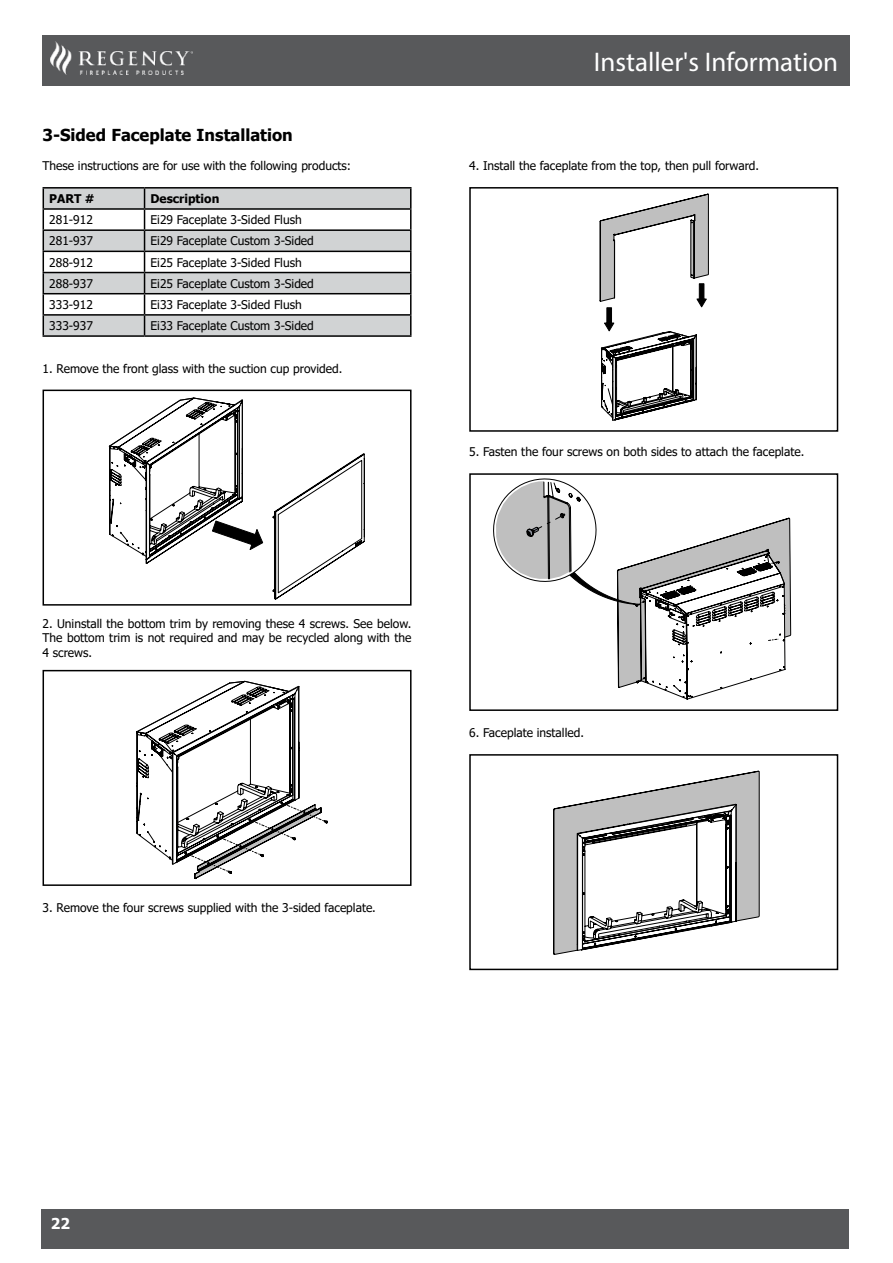
<style>
.page{position:relative;width:893px;height:1263px;background:#fff}
.page>*{position:absolute;margin:0;border:0;box-sizing:border-box;transform-origin:0 0}
.t1{font:27px "Myriad Pro";color:#fff}
.t2{font:700 16.5px "Tahoma";color:#000}
.t3{font:700 15px "Tahoma";color:#fff}
.t4{font:12px/14.4px "Tahoma";color:#000;text-align:justify}
.t5{font:700 12px "Tahoma";color:#000}
</style>
<div class="page">
<div style="left:41px;top:1209px;width:808px;height:39px;background:#58595b"></div>
<div style="left:42px;top:35px;width:808px;height:50px;background:#58595b"></div>
<img style="left:50px;top:42px;width:142px;height:33px">
<svg style="left:44px;top:189px;width:366px;height:146px;fill:#d1d3d4"></svg>
<hr style="left:43px;top:187px;width:102px;height:2px;background:#000">
<hr style="left:145px;top:187px;width:267px;height:2px;background:#000">
<hr style="left:43px;top:208px;width:102px;height:2px;background:#000">
<hr style="left:145px;top:208px;width:267px;height:2px;background:#000">
<svg style="left:410px;top:189px;width:2px;height:40px"></svg>
<hr style="left:43px;top:229px;width:102px;height:2px;background:#000">
<hr style="left:145px;top:229px;width:267px;height:2px;background:#000">
<hr style="left:410px;top:231px;width:2px;height:20px;background:#000">
<hr style="left:43px;top:251px;width:102px;height:1px;background:#000">
<hr style="left:145px;top:251px;width:267px;height:1px;background:#000">
<hr style="left:410px;top:252px;width:2px;height:20px;background:#000">
<hr style="left:43px;top:272px;width:102px;height:1px;background:#000">
<hr style="left:145px;top:272px;width:267px;height:1px;background:#000">
<hr style="left:410px;top:273px;width:2px;height:20px;background:#000">
<hr style="left:43px;top:293px;width:102px;height:1px;background:#000">
<hr style="left:145px;top:293px;width:267px;height:1px;background:#000">
<hr style="left:410px;top:294px;width:2px;height:20px;background:#000">
<hr style="left:43px;top:314px;width:102px;height:2px;background:#000">
<svg style="left:43px;top:189px;width:1px;height:146px"></svg>
<hr style="left:145px;top:314px;width:267px;height:2px;background:#000">
<svg style="left:144px;top:189px;width:1px;height:146px"></svg>
<svg style="left:410px;top:316px;width:2px;height:19px"></svg>
<hr style="left:43px;top:335px;width:102px;height:2px;background:#000">
<hr style="left:145px;top:335px;width:267px;height:2px;background:#000">
<svg style="left:145px;top:453px;width:219px;height:146px"></svg>
<svg style="left:109px;top:389px;width:154px;height:170px"></svg>
<div style="left:43px;top:390px;width:369px;height:216px;border:2px solid #000"></div>
<svg style="left:600px;top:194px;width:108px;height:226px"></svg>
<div style="left:469px;top:187px;width:369px;height:245px;border:2px solid #000"></div>
<svg style="left:137px;top:681px;width:191px;height:198px"></svg>
<div style="left:43px;top:670px;width:369px;height:216px;border:2px solid #000"></div>
<svg style="left:493px;top:478px;width:298px;height:222px"></svg>
<div style="left:469px;top:473px;width:369px;height:238px;border:2px solid #000"></div>
<svg style="left:553px;top:771px;width:206px;height:183px"></svg>
<div style="left:469px;top:754px;width:369px;height:216px;border:2px solid #000"></div>
<h2 class="t2" style="left:43px;top:123px;width:252px">3-Sided Faceplate Installation</h2>
<p class="t4" style="left:43px;top:159px;width:310px">These instructions are for use with the following products:</p>
<p class="t5" style="left:49px;top:190px;width:47px">PART #</p>
<p class="t5" style="left:151px;top:190px;width:70px">Description</p>
<p class="t4" style="left:49px;top:213px;width:45px">281-912</p>
<p class="t4" style="left:151px;top:213px;width:153px">Ei29 Faceplate 3-Sided Flush</p>
<p class="t4" style="left:49px;top:234px;width:45px">281-937</p>
<p class="t4" style="left:151px;top:234px;width:165px">Ei29 Faceplate Custom 3-Sided</p>
<p class="t4" style="left:49px;top:256px;width:45px">288-912</p>
<p class="t4" style="left:151px;top:256px;width:153px">Ei25 Faceplate 3-Sided Flush</p>
<p class="t4" style="left:49px;top:277px;width:45px">288-937</p>
<p class="t4" style="left:151px;top:277px;width:165px">Ei25 Faceplate Custom 3-Sided</p>
<p class="t4" style="left:49px;top:298px;width:45px">333-912</p>
<p class="t4" style="left:151px;top:298px;width:153px">Ei33 Faceplate 3-Sided Flush</p>
<p class="t4" style="left:49px;top:319px;width:45px">333-937</p>
<p class="t4" style="left:151px;top:319px;width:165px">Ei33 Faceplate Custom 3-Sided</p>
<p class="t4" style="left:43px;top:362px;width:301px">1. Remove the front glass with the suction cup provided.</p>
<h1 class="t1" style="left:594px;top:45px;width:246px">Installer's Information</h1>
<p class="t4" style="left:469px;top:159px;width:291px">4. Install the faceplate from the top, then pull forward.</p>
<p class="t4" style="left:469px;top:445px;width:337px">5. Fasten the four screws on both sides to attach the faceplate.</p>
<p class="t4" style="left:43px;top:617px;width:370px">2. Uninstall the bottom trim by removing these 4 screws. See below.<br>The bottom trim is not required and may be recycled along with the 4 screws.</p>
<p class="t4" style="left:469px;top:726px;width:116px">6. Faceplate installed.</p>
<p class="t4" style="left:43px;top:901px;width:335px">3. Remove the four screws supplied with the 3-sided faceplate.</p>
<p class="t3" style="left:51px;top:1213px;width:21px">22</p>
</div>
